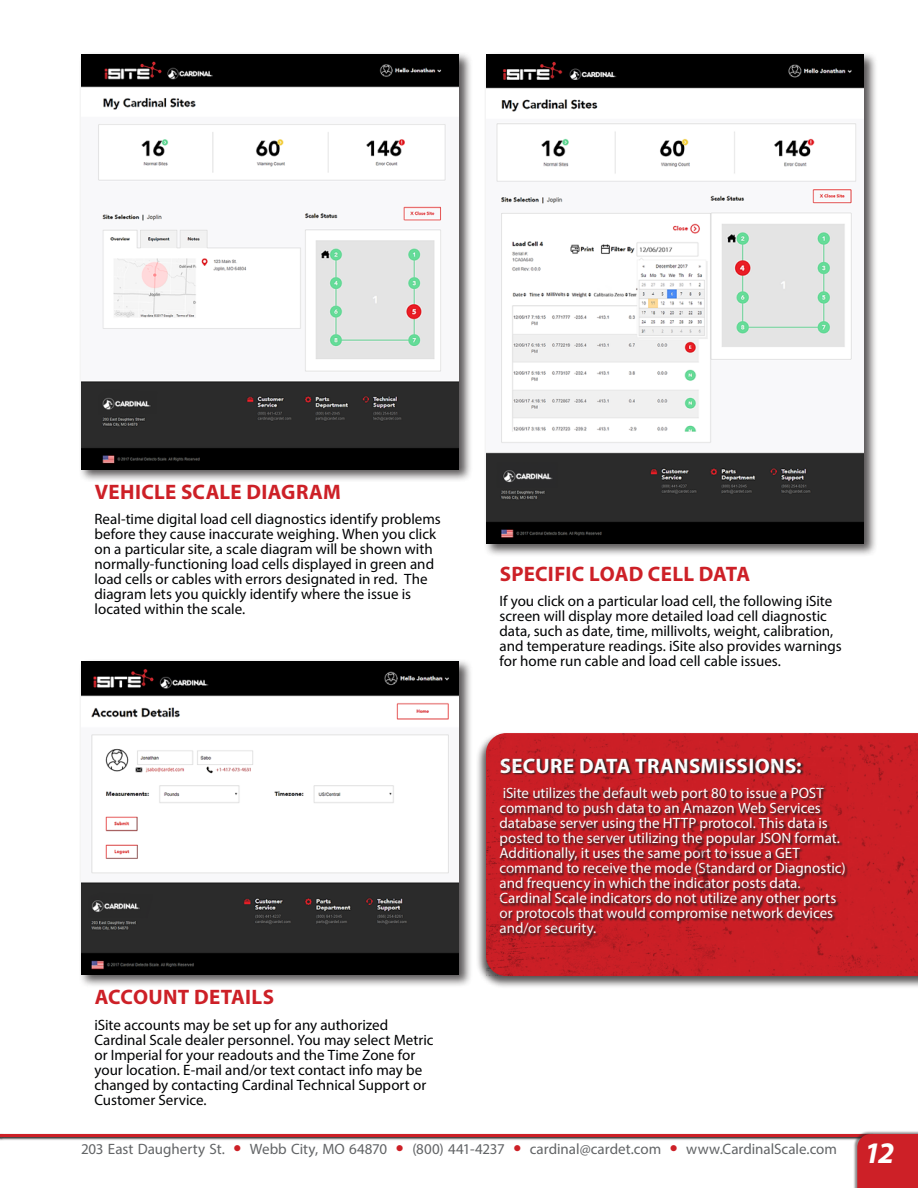
<style>
.page{position:relative;width:918px;height:1188px;background:#fff}
.page>*{position:absolute;margin:0;border:0;box-sizing:border-box;transform-origin:0 0}
.Back_Page_Paragraph_Header{font:700 21px "Myriad Pro";letter-spacing:.015em;color:#cd2027}
.Back_Page_Paragraph_Header-2{font:700 21px "Myriad Pro";letter-spacing:.015em;color:#fff}
.Back_Page_Paragraph{font:15px/15px "Myriad Pro";color:#010203}
.Back_Page_Paragraph-2{font:15px/15px "Myriad Pro";color:#fff}
.Page_Number_Style{font:15px "Myriad Pro";color:#626466}
.s1{color:#cd2027}
.s2{font-weight:700;font-style:italic;font-size:30px;color:#fff}
</style>
<div class="page">
<div style="left:78px;top:659px;width:394px;height:329px;background:#231f20;opacity:.75"></div>
<img style="left:81px;top:662px;width:378px;height:313px">
<div style="left:78px;top:51px;width:394px;height:432px;background:#231f20;opacity:.75"></div>
<img style="left:81px;top:54px;width:378px;height:415px">
<div style="left:483px;top:51px;width:394px;height:507px;background:#231f20;opacity:.75"></div>
<img style="left:486px;top:54px;width:378px;height:490px">
<svg style="left:0;top:1133px;width:854px;height:7px"></svg>
<hr style="left:0;top:1134px;width:871px;height:3px;background:#cd2027">
<div style="left:854px;top:1130px;width:64px;height:58px;background:#231f20;opacity:.5"></div>
<div style="left:857px;top:1134px;width:61px;height:54px;background:#cd2027"></div>
<div style="left:475px;top:731px;width:443px;height:257px;background:#231f20;opacity:.75"></div>
<img style="left:486px;top:733px;width:432px;height:243px">
<p class="Back_Page_Paragraph_Header" style="left:95px;top:478px;width:248px">VEHICLE SCALE DIAGRAM</p>
<p class="Back_Page_Paragraph" style="left:94px;top:512px;width:348px">Real-time digital load cell diagnostics identify problems before they cause inaccurate weighing. When you click on a particular site, a scale diagram will be shown with normally-functioning load cells displayed in green and load cells or cables with errors designated in red. The diagram lets you quickly identify where the issue is located within the scale.</p>
<p class="Back_Page_Paragraph_Header" style="left:500px;top:560px;width:252px">SPECIFIC LOAD CELL DATA</p>
<p class="Back_Page_Paragraph" style="left:500px;top:594px;width:344px">If you click on a particular load cell, the following iSite screen will display more detailed load cell diagnostic data, such as date, time, millivolts, weight, calibration, and temperature readings. iSite also provides warnings for home run cable and load cell cable issues.</p>
<p class="Back_Page_Paragraph_Header-2" style="left:500px;top:752px;width:304px">SECURE DATA TRANSMISSIONS:</p>
<p class="Back_Page_Paragraph-2" style="left:500px;top:786px;width:348px">iSite utilizes the default web port 80 to issue a POST command to push data to an Amazon Web Services database server using the HTTP protocol. This data is posted to the server utilizing the popular JSON format.<br>Additionally, it uses the same port to issue a GET command to receive the mode (Standard or Diagnostic) and frequency in which the indicator posts data.<br>Cardinal Scale indicators do not utilize any other ports or protocols that would compromise network devices and/or security.</p>
<p class="Back_Page_Paragraph_Header" style="left:95px;top:983px;width:181px">ACCOUNT DETAILS</p>
<p class="Back_Page_Paragraph" style="left:94px;top:1017px;width:341px">iSite accounts may be set up for any authorized Cardinal Scale dealer personnel. You may select Metric or Imperial for your readouts and the Time Zone for your location. E-mail and/or text contact info may be changed by contacting Cardinal Technical Support or Customer Service.</p>
<p class="Page_Number_Style" style="left:81px;top:1139px;width:815px">203 East Daugherty St. <span class="s1">●</span> Webb City, MO 64870 <span class="s1">●</span> (800) 441-4237 <span class="s1">●</span> cardinal@cardet.com <span class="s1">●</span> www.CardinalScale.com <span class="s2">12</span></p>
</div>
